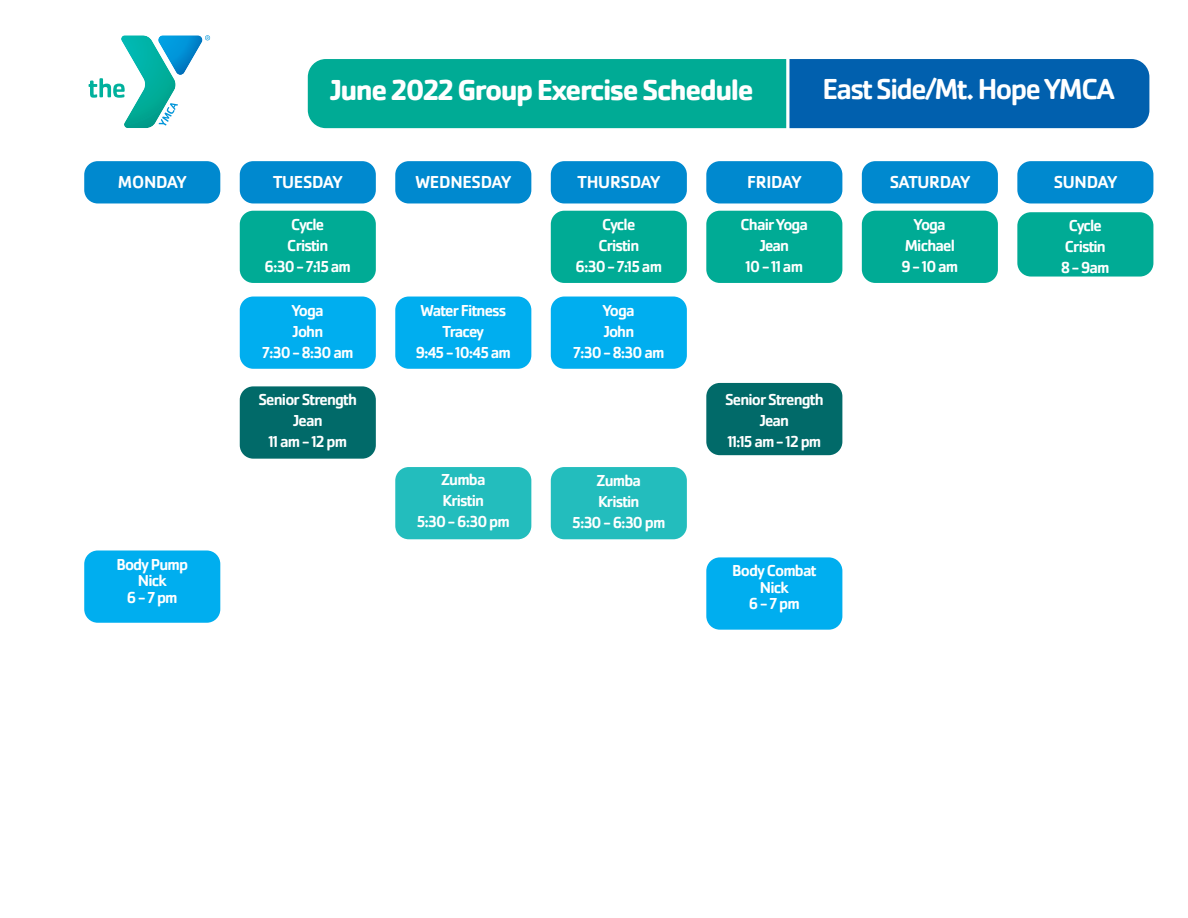
<style>
.page{position:relative;width:1188px;height:918px;background:#fff}
.page>*{position:absolute;margin:0;border:0;box-sizing:border-box;transform-origin:0 0}
.t1{font:700 30px "Cachet Pro";letter-spacing:-.05em;color:#fff}
.t2{font:500 30px "Cachet Pro";letter-spacing:-.05em;color:#fff}
.t3{font:500 18px "Cachet Pro";letter-spacing:-.015em;color:#fff}
.t4{font:500 16.5px/21px "Cachet Pro";letter-spacing:-.05em;color:#fff;text-align:center}
</style>
<div class="page">
<svg style="left:308px;top:59px;width:841px;height:69px;background:#028ba0"></svg>
<svg style="left:89px;top:35px;width:121px;height:93px"></svg>
<div style="left:84px;top:161px;width:136px;height:42px;background:#0089cf;border-radius:14px"></div>
<div style="left:240px;top:161px;width:136px;height:42px;background:#0089cf;border-radius:14px"></div>
<div style="left:1017px;top:161px;width:136px;height:42px;background:#0089cf;border-radius:14px"></div>
<div style="left:862px;top:161px;width:136px;height:42px;background:#0089cf;border-radius:14px"></div>
<div style="left:706px;top:161px;width:136px;height:42px;background:#0089cf;border-radius:14px"></div>
<div style="left:551px;top:161px;width:136px;height:42px;background:#0089cf;border-radius:14px"></div>
<div style="left:395px;top:161px;width:136px;height:42px;background:#0089cf;border-radius:14px"></div>
<div style="left:862px;top:211px;width:136px;height:72px;background:#00ab95;border-radius:14px"></div>
<div style="left:706px;top:211px;width:136px;height:72px;background:#00ab95;border-radius:14px"></div>
<div style="left:551px;top:211px;width:136px;height:72px;background:#00ab95;border-radius:14px"></div>
<div style="left:240px;top:211px;width:136px;height:72px;background:#00ab95;border-radius:14px"></div>
<div style="left:240px;top:297px;width:136px;height:72px;background:#00aeef;border-radius:14px"></div>
<div style="left:551px;top:297px;width:136px;height:72px;background:#00aeef;border-radius:14px"></div>
<div style="left:395px;top:297px;width:136px;height:72px;background:#00aeef;border-radius:14px"></div>
<div style="left:706px;top:383px;width:136px;height:72px;background:#016a69;border-radius:14px"></div>
<div style="left:551px;top:467px;width:136px;height:72px;background:#23bdbd;border-radius:14px"></div>
<div style="left:395px;top:467px;width:136px;height:72px;background:#23bdbd;border-radius:14px"></div>
<div style="left:706px;top:557px;width:136px;height:73px;background:#00aeef;border-radius:14px"></div>
<div style="left:84px;top:551px;width:136px;height:72px;background:#00aeef;border-radius:14px"></div>
<div style="left:240px;top:386px;width:136px;height:73px;background:#016a69;border-radius:14px"></div>
<div style="left:1017px;top:212px;width:136px;height:65px;background:#00ab95;border-radius:14px"></div>
<h1 class="t1" style="left:329px;top:79px;width:426px">June 2022 Group Exercise Schedule</h1>
<h1 class="t2" style="left:822px;top:77px;width:294px">East Side/Mt. Hope YMCA</h1>
<p class="t3" style="left:118px;top:175px;width:70px">MONDAY</p>
<p class="t3" style="left:273px;top:175px;width:71px">TUESDAY</p>
<p class="t3" style="left:416px;top:175px;width:97px">WEDNESDAY</p>
<p class="t3" style="left:578px;top:175px;width:84px">THURSDAY</p>
<p class="t3" style="left:747px;top:175px;width:56px">FRIDAY</p>
<p class="t3" style="left:890px;top:175px;width:82px">SATURDAY</p>
<p class="t3" style="left:1054px;top:175px;width:65px">SUNDAY</p>
<p class="t4" style="left:901px;top:215px;width:59px">Yoga<br>Michael<br>9 - 10 am</p>
<p class="t4" style="left:265px;top:215px;width:88px">Cycle<br>Cristin<br>6:30 - 7:15 am</p>
<p class="t4" style="left:262px;top:301px;width:93px">Yoga<br>John<br>7:30 - 8:30 am</p>
<p class="t4" style="left:573px;top:301px;width:93px">Yoga<br>John<br>7:30 - 8:30 am</p>
<p class="t4" style="left:576px;top:215px;width:88px">Cycle<br>Cristin<br>6:30 - 7:15 am</p>
<p class="t4" style="left:741px;top:215px;width:69px">Chair Yoga<br>Jean<br>10 - 11 am</p>
<p class="t4" style="left:1061px;top:216px;width:50px">Cycle<br>Cristin<br>8 - 9am</p>
<p class="t4" style="left:416px;top:301px;width:97px">Water Fitness<br>Tracey<br>9:45 - 10:45 am</p>
<p class="t4" style="left:116px;top:557px;width:73px;line-height:16.5px">Body Pump<br>Nick<br>6 - 7 pm</p>
<p class="t4" style="left:259px;top:391px;width:100px">Senior Strength<br>Jean<br>11 am - 12 pm</p>
<p class="t4" style="left:417px;top:471px;width:95px">Zumba<br>Kristin<br>5:30 - 6:30 pm</p>
<p class="t4" style="left:572px;top:471px;width:95px">Zumba<br>Kristin<br>5:30 - 6:30 pm</p>
<p class="t4" style="left:725px;top:391px;width:100px">Senior Strength<br>Jean<br>11:15 am - 12 pm</p>
<p class="t4" style="left:732px;top:564px;width:86px;line-height:16.5px">Body Combat<br>Nick<br>6 - 7 pm</p>
</div>
